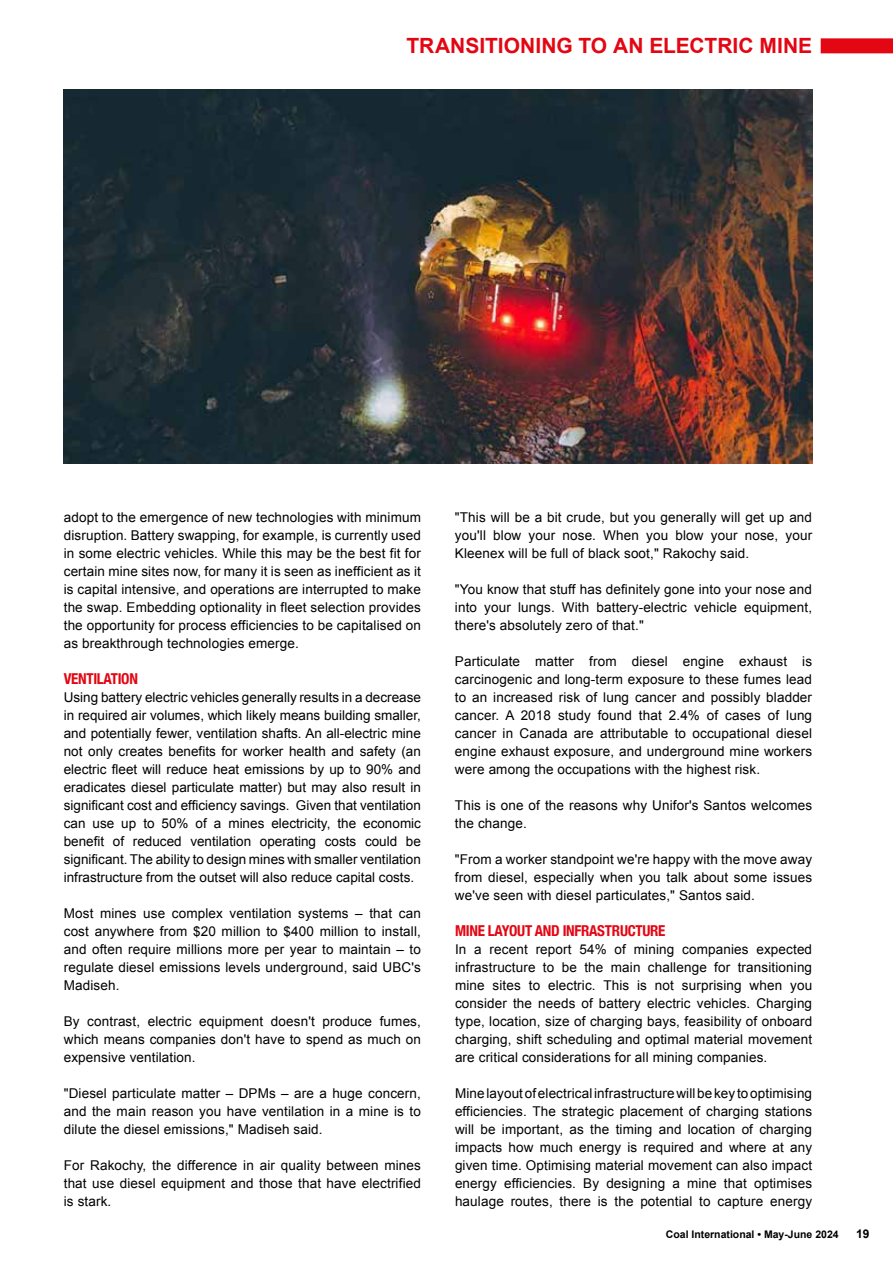
<style>
.page{position:relative;width:893px;height:1263px;background:#fff}
.page>*{position:absolute;margin:0;border:0;box-sizing:border-box;transform-origin:0 0}
.t1{font:700 21px "Arial";color:#e30613}
.t2{font:700 condensed 15px "Helvetica Neue";letter-spacing:-.02em;color:#e30613}
.t3{font:13.5px/18px "Arial";letter-spacing:.01em;color:#000;text-align:justify}
.t4{font:700 12px "Arial";color:#000}
.t5{font:700 10.5px "Arial";color:#000}
</style>
<div class="page">
<div style="left:821px;top:38px;width:72px;height:15px;background:#e30613"></div>
<img style="left:64px;top:89px;width:748px;height:374px">
<h1 class="t1" style="left:406px;top:38px;width:407px">TRANSITIONING TO AN ELECTRIC MINE</h1>
<p class="t3" style="left:64px;top:509px;width:359px">adopt to the emergence of new technologies with minimum disruption. Battery swapping, for example, is currently used in some electric vehicles. While this may be the best fit for certain mine sites now, for many it is seen as inefficient as it is capital intensive, and operations are interrupted to make the swap. Embedding optionality in fleet selection provides the opportunity for process efficiencies to be capitalised on as breakthrough technologies emerge.</p>
<p class="t2" style="left:64px;top:673px;width:76px">VENTILATION</p>
<p class="t3" style="left:64px;top:689px;width:359px">Using battery electric vehicles generally results in a decrease in required air volumes, which likely means building smaller, and potentially fewer, ventilation shafts. An all-electric mine not only creates benefits for worker health and safety (an electric fleet will reduce heat emissions by up to 90% and eradicates diesel particulate matter) but may also result in significant cost and efficiency savings. Given that ventilation can use up to 50% of a mines electricity, the economic benefit of reduced ventilation operating costs could be significant. The ability to design mines with smaller ventilation infrastructure from the outset will also reduce capital costs.</p>
<p class="t3" style="left:64px;top:905px;width:359px">Most mines use complex ventilation systems – that can cost anywhere from $20 million to $400 million to install, and often require millions more per year to maintain – to regulate diesel emissions levels underground, said UBC's Madiseh.</p>
<p class="t3" style="left:64px;top:1013px;width:359px">By contrast, electric equipment doesn't produce fumes, which means companies don't have to spend as much on expensive ventilation.</p>
<p class="t3" style="left:64px;top:1085px;width:359px">"Diesel particulate matter – DPMs – are a huge concern, and the main reason you have ventilation in a mine is to dilute the diesel emissions," Madiseh said.</p>
<p class="t3" style="left:64px;top:1157px;width:359px">For Rakochy, the difference in air quality between mines that use diesel equipment and those that have electrified is stark.</p>
<p class="t3" style="left:455px;top:509px;width:359px">"This will be a bit crude, but you generally will get up and you'll blow your nose. When you blow your nose, your Kleenex will be full of black soot," Rakochy said.</p>
<p class="t3" style="left:455px;top:581px;width:359px">"You know that stuff has definitely gone into your nose and into your lungs. With battery-electric vehicle equipment, there's absolutely zero of that."</p>
<p class="t3" style="left:455px;top:653px;width:359px">Particulate matter from diesel engine exhaust is carcinogenic and long-term exposure to these fumes lead to an increased risk of lung cancer and possibly bladder cancer. A 2018 study found that 2.4% of cases of lung cancer in Canada are attributable to occupational diesel engine exhaust exposure, and underground mine workers were among the occupations with the highest risk.</p>
<p class="t3" style="left:455px;top:797px;width:359px">This is one of the reasons why Unifor's Santos welcomes the change.</p>
<p class="t3" style="left:455px;top:851px;width:359px">"From a worker standpoint we're happy with the move away from diesel, especially when you talk about some issues we've seen with diesel particulates," Santos said.</p>
<p class="t2" style="left:455px;top:925px;width:212px">MINE LAYOUT AND INFRASTRUCTURE</p>
<p class="t3" style="left:455px;top:941px;width:359px">In a recent report 54% of mining companies expected infrastructure to be the main challenge for transitioning mine sites to electric. This is not surprising when you consider the needs of battery electric vehicles. Charging type, location, size of charging bays, feasibility of onboard charging, shift scheduling and optimal material movement are critical considerations for all mining companies.</p>
<p class="t3" style="left:455px;top:1085px;width:359px">Mine layout of electrical infrastructure will be key to optimising efficiencies. The strategic placement of charging stations will be important, as the timing and location of charging impacts how much energy is required and where at any given time. Optimising material movement can also impact energy efficiencies. By designing a mine that optimises haulage routes, there is the potential to capture energy</p>
<p class="t5" style="left:666px;top:1230px;width:174px">Coal International • May-June 2024</p>
<p class="t4" style="left:856px;top:1229px;width:15px">19</p>
</div>
